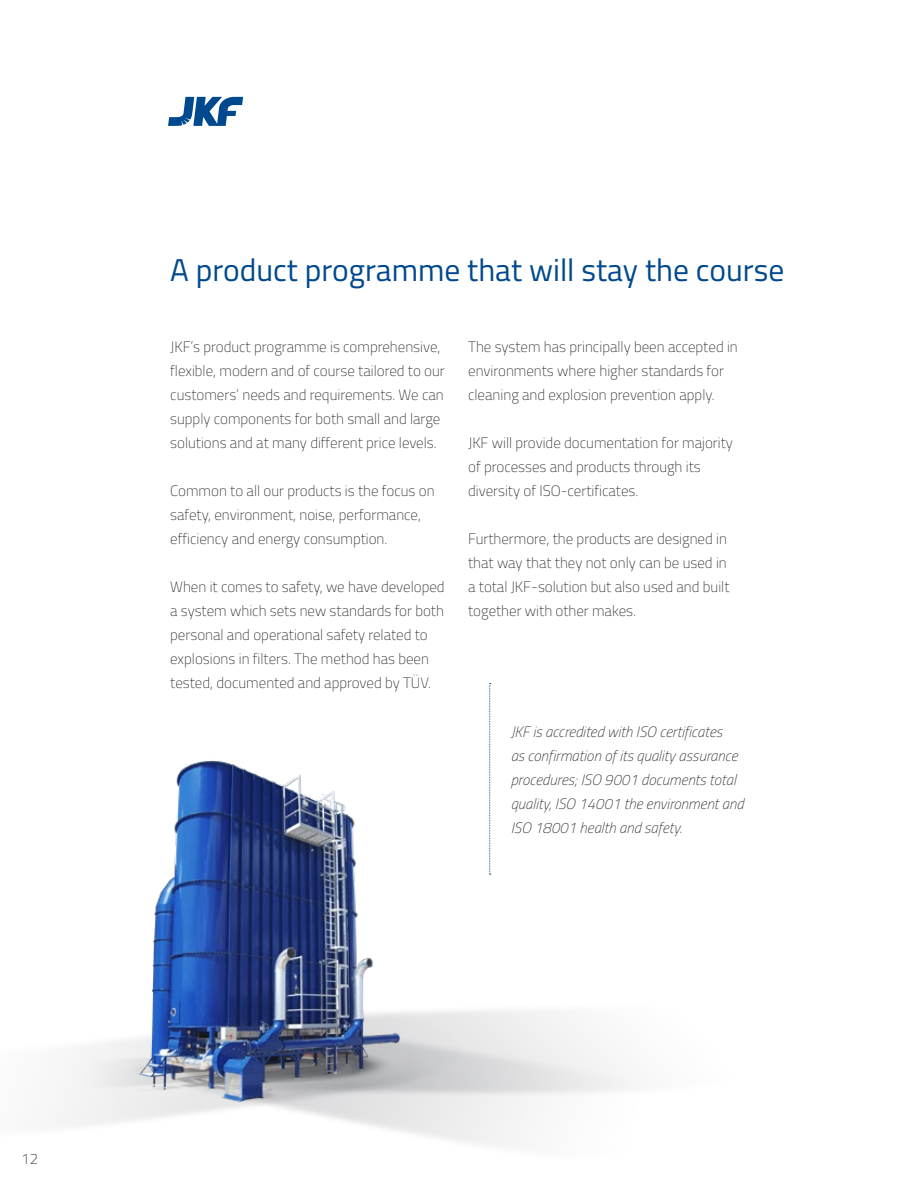
<style>
.page{position:relative;width:915px;height:1191px;background:#fff}
.page>*{position:absolute;margin:0;border:0;box-sizing:border-box;transform-origin:0 0}
.t1{font:31.5px "Titillium";color:#01498e}
.t2{font:100 15px/24px "Titillium";color:#231f20}
.t3{font:italic 100 15px/24px "Titillium";color:#231f20}
</style>
<div class="page">
<img style="left:56px;top:760px;width:422px;height:375px">
<svg style="left:168px;top:97px;width:75px;height:29px"></svg>
<svg style="left:489px;top:683px;width:1px;height:191px"></svg>
<p class="t2" style="left:21px;top:1146px;width:18px">12</p>
<h1 class="t1" style="left:170px;top:247px;width:615px">A product programme that will stay the course</h1>
<p class="t2" style="left:170px;top:333px;width:276px">JKF’s product programme is comprehensive, flexible, modern and of course tailored to our customers’ needs and requirements. We can supply components for both small and large solutions and at many different price levels.</p>
<p class="t2" style="left:170px;top:477px;width:266px">Common to all our products is the focus on safety, environment, noise, performance, efficiency and energy consumption.</p>
<p class="t2" style="left:170px;top:573px;width:276px">When it comes to safety, we have developed a system which sets new standards for both personal and operational safety related to explosions in filters. The method has been tested, documented and approved by TÜV.</p>
<p class="t2" style="left:468px;top:333px;width:271px">The system has principally been accepted in environments where higher standards for cleaning and explosion prevention apply.</p>
<p class="t2" style="left:468px;top:429px;width:266px">JKF will provide documentation for majority of processes and products through its diversity of ISO-certificates.</p>
<p class="t2" style="left:468px;top:525px;width:263px">Furthermore, the products are designed in that way that they not only can be used in a total JKF-solution but also used and built together with other makes.</p>
<p class="t3" style="left:510px;top:719px;width:234px">JKF is accredited with ISO certificates<br>as confirmation of its quality assurance procedures; ISO 9001 documents total quality, ISO 14001 the environment and ISO 18001 health and safety.</p>
</div>
